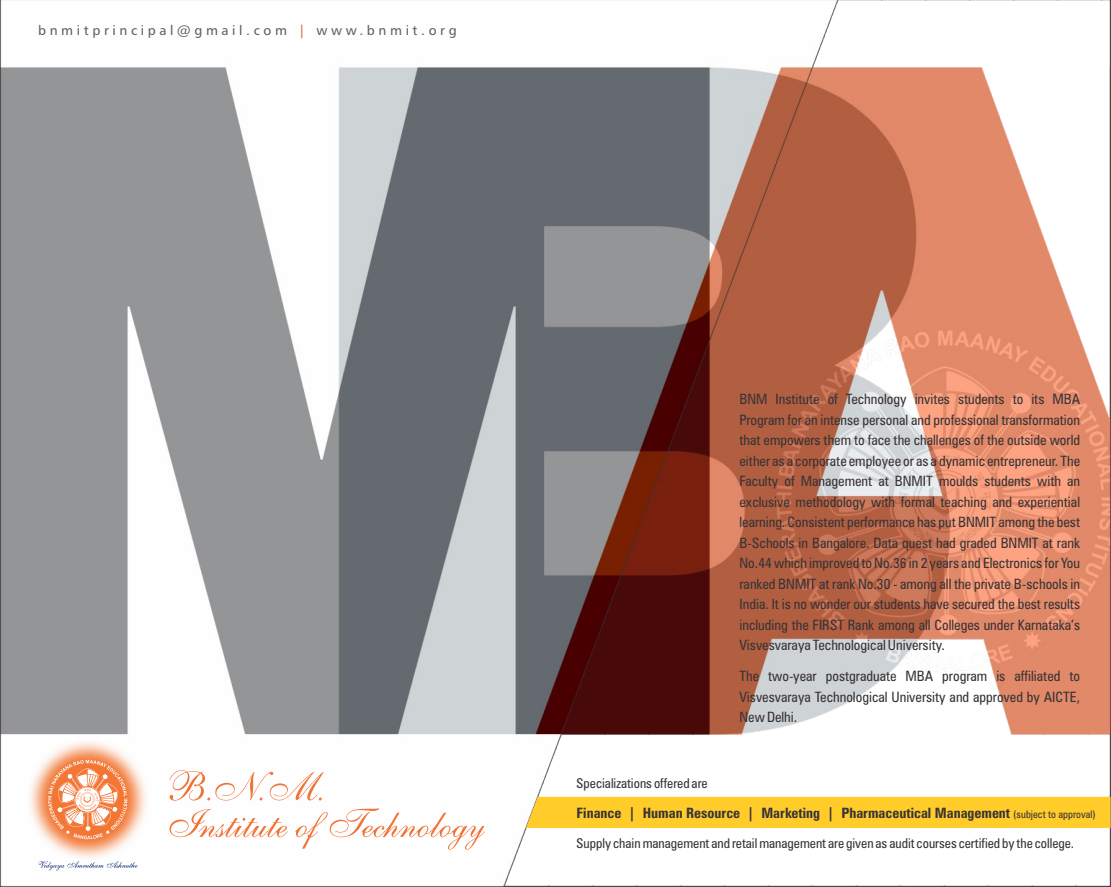
<style>
.page{position:relative;width:1111px;height:887px;background:#fff}
.page>*{position:absolute;margin:0;border:0;box-sizing:border-box;transform-origin:0 0}
.t1{font:condensed 14.25px/20.5px "Zurich BT";color:#383336;text-align:justify}
.t2{font:700 condensed 14.25px "Zurich BT";color:#383336}
.t3{font:condensed 13.5px "Zurich BT";color:#383336}
.t4{font:13.5px "Humanist 777 BT Roman B";letter-spacing:.265em;color:#616161}
.s1{color:#d96338}
.s2{font-weight:400;font-size:10.5px}
</style>
<div class="page">
<img style="left:0;top:0;width:1110px;height:886px">
<svg style="left:169px;top:770px;width:154px;height:30px"></svg>
<div style="left:526px;top:796px;width:584px;height:31px;background:#ffcc29"></div>
<svg style="left:169px;top:808px;width:315px;height:41px"></svg>
<svg style="left:39px;top:861px;width:98px;height:9px"></svg>
<img style="left:26px;top:737px;width:124px;height:124px">
<svg style="left:48px;top:759px;width:79px;height:80px;background:#f6a67b"></svg>
<p class="t4" style="left:38px;top:25px;width:420px">bnmitprincipal@gmail.com <span class="s1">|</span> www.bnmit.org</p>
<p class="t1" style="left:739px;top:390px;width:342px">BNM Institute of Technology invites students to its MBA Program for an intense personal and professional transformation that empowers them to face the challenges of the outside world either as a corporate employee or as a dynamic entrepreneur. The Faculty of Management at BNMIT moulds students with an exclusive methodology with formal teaching and experiential learning. Consistent performance has put BNMIT among the best B-Schools in Bangalore. Data quest had graded BNMIT at rank No.44 which improved to No.36 in 2 years and Electronics for You ranked BNMIT at rank No.30 - among all the private B-schools in India. It is no wonder our students have secured the best results including the FIRST Rank among all Colleges under Karnataka’s Visvesvaraya Technological University.</p>
<p class="t1" style="left:739px;top:667px;width:342px">The two-year postgraduate MBA program is affiliated to Visvesvaraya Technological University and approved by AICTE, New Delhi.</p>
<p class="t3" style="left:576px;top:777px;width:133px">Specializations offered are</p>
<p class="t2" style="left:576px;top:807px;width:520px">Finance | Human Resource | Marketing | Pharmaceutical Management <span class="s2">(subject to approval)</span></p>
<p class="t3" style="left:576px;top:837px;width:499px">Supply chain management and retail management are given as audit courses certified by the college.</p>
</div>
